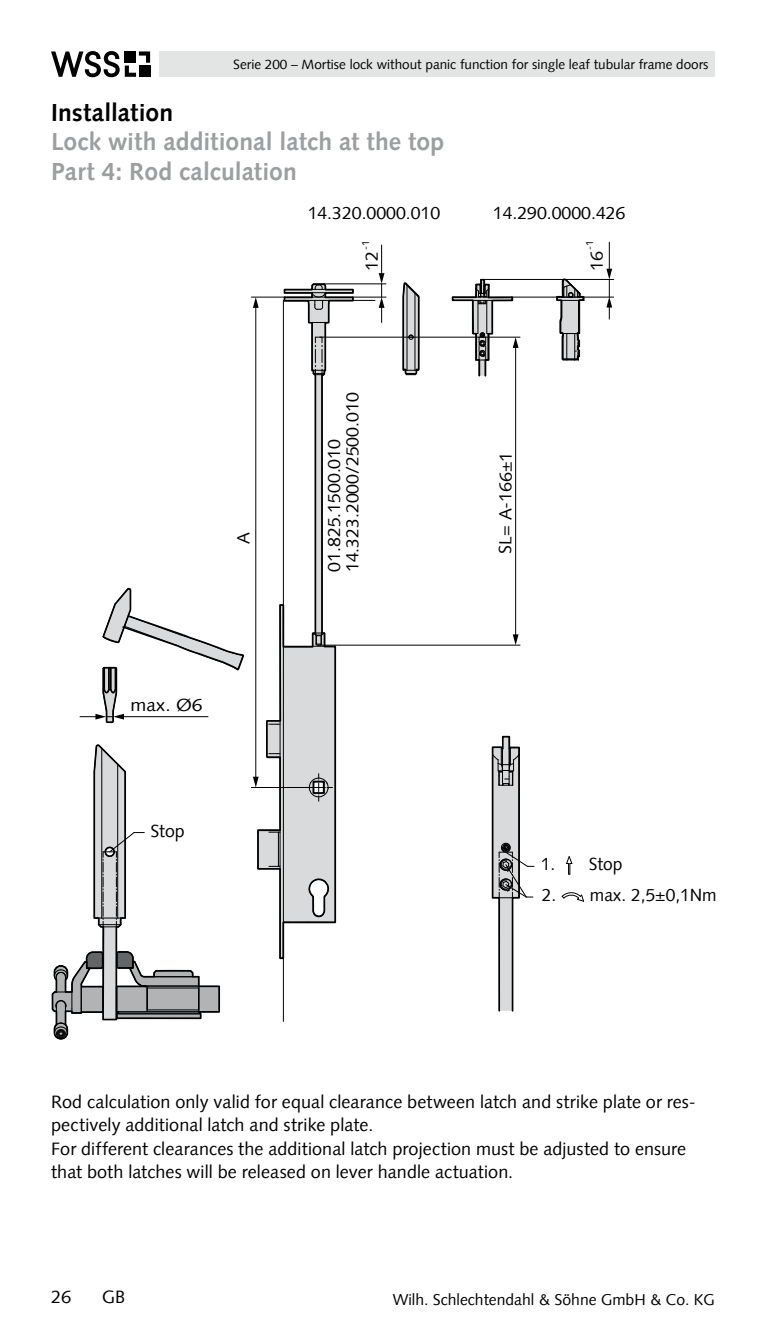
<style>
.page{position:relative;width:766px;height:1340px;background:#fff}
.page>*{position:absolute;margin:0;border:0;box-sizing:border-box;transform-origin:0 0}
.t1{font:700 24.75px/29.7px "Syntax Com";letter-spacing:.005em;color:#9c9e9f}
.t2{font:700 24.75px "Syntax Com";letter-spacing:.005em;color:#000}
.t3{font:18px/23.6px "Syntax Com";letter-spacing:.005em;color:#000}
.t4{font:17.55px/18.2px "Syntax Com";color:#000}
.t5{font:17.55px "Syntax Com";color:#000;scale:1.08 1}
.t6{font:15.75px "Syntax Com";color:#000}
.t7{font:13.5px "Syntax Com";color:#000}
.t8{font:10.35px "Syntax Com";color:#000}
</style>
<div class="page">
<svg style="left:51px;top:51px;width:99px;height:26px"></svg>
<div style="left:125px;top:51px;width:11px;height:12px;background:#000"></div>
<div style="left:159px;top:51px;width:555px;height:26px;background:#e3e4e4"></div>
<svg style="left:256px;top:284px;width:98px;height:676px"></svg>
<hr style="left:284px;top:297px;width:69px;height:1px;background:#000">
<hr style="left:328px;top:300px;width:47px;height:1px;background:#000">
<hr style="left:283px;top:300px;width:1px;height:346px;background:#000">
<hr style="left:283px;top:605px;width:1px;height:353px;background:#000">
<hr style="left:283px;top:922px;width:1px;height:99px;background:#000">
<hr style="left:315px;top:375px;width:1px;height:258px;background:#000">
<hr style="left:321px;top:375px;width:1px;height:258px;background:#000">
<hr style="left:325px;top:322px;width:1px;height:48px;background:#000">
<hr style="left:279px;top:605px;width:1px;height:353px;background:#000">
<hr style="left:335px;top:833px;width:1px;height:87px;background:#000">
<hr style="left:285px;top:646px;width:49px;height:1px;background:#000">
<hr style="left:335px;top:647px;width:1px;height:52px;background:#000">
<hr style="left:335px;top:705px;width:1px;height:101px;background:#000">
<hr style="left:311px;top:322px;width:1px;height:48px;background:#000">
<hr style="left:284px;top:289px;width:69px;height:1px;background:#000">
<hr style="left:284px;top:292px;width:69px;height:1px;background:#000">
<hr style="left:278px;top:832px;width:1px;height:33px;background:#000">
<hr style="left:257px;top:832px;width:1px;height:33px;background:#000">
<svg style="left:283px;top:876px;width:53px;height:46px"></svg>
<svg style="left:283px;top:283px;width:46px;height:40px"></svg>
<svg style="left:257px;top:865px;width:23px;height:4px"></svg>
<svg style="left:257px;top:829px;width:23px;height:4px"></svg>
<svg style="left:266px;top:720px;width:14px;height:37px"></svg>
<svg style="left:401px;top:282px;width:19px;height:93px;background:#9b9b9c"></svg>
<svg style="left:555px;top:278px;width:29px;height:83px"></svg>
<svg style="left:566px;top:856px;width:6px;height:18px"></svg>
<svg style="left:561px;top:892px;width:23px;height:10px"></svg>
<hr style="left:484px;top:279px;width:129px;height:1px;background:#000">
<hr style="left:511px;top:297px;width:102px;height:1px;background:#000">
<hr style="left:320px;top:337px;width:200px;height:1px;background:#000">
<hr style="left:318px;top:644px;width:202px;height:1px;background:#000">
<hr style="left:515px;top:346px;width:1px;height:290px;background:#000">
<svg style="left:512px;top:634px;width:6px;height:11px"></svg>
<hr style="left:353px;top:297px;width:33px;height:1px;background:#000">
<hr style="left:324px;top:283px;width:62px;height:1px;background:#000">
<hr style="left:381px;top:245px;width:1px;height:30px;background:#000">
<hr style="left:251px;top:297px;width:33px;height:1px;background:#000">
<hr style="left:251px;top:787px;width:67px;height:1px;background:#000">
<hr style="left:255px;top:306px;width:1px;height:472px;background:#000">
<svg style="left:253px;top:297px;width:5px;height:11px"></svg>
<svg style="left:253px;top:776px;width:5px;height:11px"></svg>
<svg style="left:606px;top:242px;width:6px;height:77px"></svg>
<svg style="left:378px;top:273px;width:6px;height:49px"></svg>
<svg style="left:80px;top:587px;width:165px;height:136px"></svg>
<svg style="left:305px;top:773px;width:31px;height:60px;background:#b9b9ba"></svg>
<svg style="left:491px;top:735px;width:43px;height:277px"></svg>
<svg style="left:312px;top:337px;width:13px;height:38px"></svg>
<svg style="left:312px;top:632px;width:13px;height:15px"></svg>
<svg style="left:52px;top:744px;width:169px;height:295px"></svg>
<svg style="left:451px;top:278px;width:67px;height:99px"></svg>
<p class="t7" style="left:233px;top:56px;width:476px">Serie 200 – Mortise lock without panic function for single leaf tubular frame doors</p>
<h1 class="t2" style="left:51px;top:97px;width:123px">Installation</h1>
<h1 class="t1" style="left:51px;top:127px;width:394px">Lock with additional latch at the top<br>Part 4: Rod calculation</h1>
<p class="t4" style="left:307px;top:204px;width:134px">14.320.0000.010</p>
<p class="t8" style="left:359px;top:250px;width:11px;rotate:-90deg">-1</p>
<p class="t4" style="left:234px;top:544px;width:13px;rotate:-90deg">A</p>
<p class="t4" style="left:363px;top:271px;width:21px;rotate:-90deg">12</p>
<p class="t4" style="left:325px;top:572px;width:181px;rotate:-90deg">01.825.1500.010<br>14.323.2000/2500.010</p>
<p class="t4" style="left:492px;top:204px;width:134px">14.290.0000.426</p>
<p class="t4" style="left:587px;top:271px;width:21px;rotate:-90deg">16</p>
<p class="t8" style="left:583px;top:250px;width:11px;rotate:-90deg">-1</p>
<p class="t4" style="left:496px;top:553px;width:103px;rotate:-90deg">SL= A-166±1</p>
<p class="t5" style="left:130px;top:694px;width:68px">max. Ø6</p>
<p class="t4" style="left:150px;top:821px;width:36px">Stop</p>
<p class="t4" style="left:540px;top:854px;width:83px">1. Stop</p>
<p class="t4" style="left:541px;top:885px;width:176px">2. max. 2,5±0,1Nm</p>
<p class="t3" style="left:51px;top:1089px;width:646px">Rod calculation only valid for equal clearance between latch and strike plate or res&shy;pectively additional latch and strike plate.<br>For different clearances the additional latch projection must be adjusted to ensure that both latches will be released on lever handle actuation.</p>
<p class="t3" style="left:51px;top:1285px;width:22px">26</p>
<p class="t3" style="left:102px;top:1285px;width:25px">GB</p>
<p class="t6" style="left:393px;top:1290px;width:323px">Wilh. Schlechtendahl &amp; Söhne GmbH &amp; Co. KG</p>
</div>
